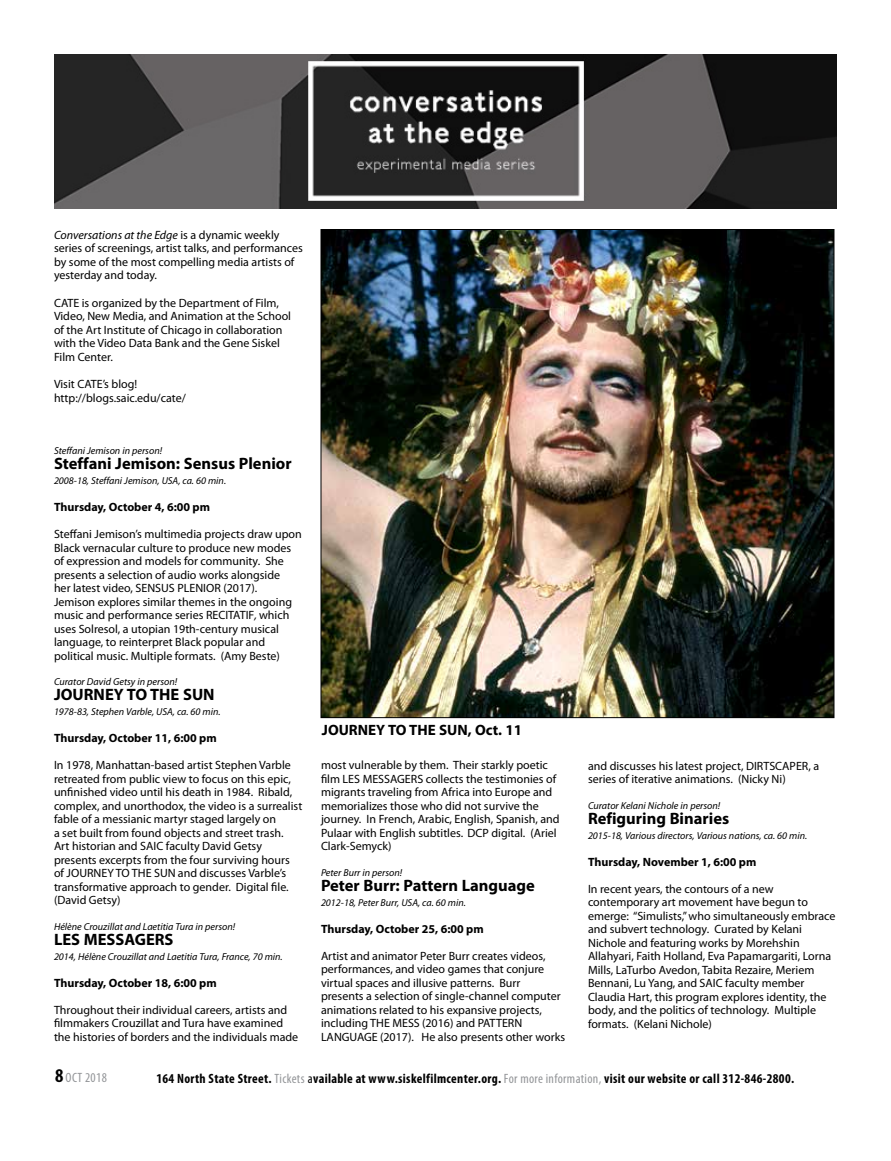
<style>
.page{position:relative;width:891px;height:1161px;background:#fff}
.page>*{position:absolute;margin:0;border:0;box-sizing:border-box;transform-origin:0 0}
.t1{font:700 16.5px "Myriad Pro";color:#000}
.t2{font:700 15px "Myriad Pro";color:#000}
.t3{font:700 condensed 13.5px "Myriad Pro";letter-spacing:.025em;color:#000}
.t4{font:condensed 13.5px "Myriad Pro";letter-spacing:.025em;color:#939598}
.t5{font:12px/13.5px "Myriad Pro";color:#000}
.t6{font:700 12px "Myriad Pro";color:#000}
.t7{font:italic 10.2px "Myriad Pro";color:#000}
.s1{font-style:italic}
.s2{font-weight:700;font-size:19.5px;color:#000}
.s3{font-weight:400;color:#939598}
.s4{font-weight:400}
</style>
<div class="page">
<img style="left:54px;top:54px;width:782px;height:155px">
<img style="left:323px;top:231px;width:509px;height:485px">
<p class="t5" style="left:54px;top:228px;width:250px"><span class="s1">Conversations at the Edge</span> is a dynamic weekly series of screenings, artist talks, and performances by some of the most compelling media artists of yesterday and today.</p>
<p class="t5" style="left:54px;top:296px;width:239px">CATE is organized by the Department of Film, Video, New Media, and Animation at the School of the Art Institute of Chicago in collaboration with the Video Data Bank and the Gene Siskel Film Center.</p>
<p class="t5" style="left:54px;top:377px;width:133px">Visit CATE’s blog! http://blogs.saic.edu/cate/</p>
<p class="t7" style="left:54px;top:445px;width:110px">Steffani Jemison in person!</p>
<h1 class="t1" style="left:54px;top:453px;width:239px">Steffani Jemison: Sensus Plenior</h1>
<p class="t7" style="left:54px;top:475px;width:174px">2008-18, Steffani Jemison, USA, ca. 60 min.</p>
<p class="t6" style="left:54px;top:500px;width:158px">Thursday, October 4, 6:00 pm</p>
<p class="t5" style="left:54px;top:527px;width:249px">Steffani Jemison’s multimedia projects draw upon Black vernacular culture to produce new modes of expression and models for community. She presents a selection of audio works alongside<br>her latest video, SENSUS PLENIOR (2017).<br>Jemison explores similar themes in the ongoing music and performance series RECITATIF<span class="s1">,</span> which uses Solresol, a utopian 19th-century musical language, to reinterpret Black popular and political music. Multiple formats. (Amy Beste)</p>
<p class="t7" style="left:54px;top:676px;width:125px">Curator David Getsy in person!</p>
<h1 class="t1" style="left:54px;top:684px;width:162px">JOURNEY TO THE SUN</h1>
<p class="t7" style="left:54px;top:706px;width:168px">1978-83, Stephen Varble, USA, ca. 60 min.</p>
<p class="t6" style="left:54px;top:731px;width:164px">Thursday, October 11, 6:00 pm</p>
<p class="t5" style="left:54px;top:758px;width:250px">In 1978, Manhattan-based artist Stephen Varble retreated from public view to focus on this epic, unfinished video until his death in 1984. Ribald, complex, and unorthodox, the video is a surrealist fable of a messianic martyr staged largely on<br>a set built from found objects and street trash.<br>Art historian and SAIC faculty David Getsy presents excerpts from the four surviving hours of JOURNEY TO THE SUN and discusses Varble’s transformative approach to gender. Digital file. (David Getsy)</p>
<p class="t7" style="left:54px;top:920px;width:183px">Hélène Crouzillat and Laetitia Tura in person!</p>
<h1 class="t1" style="left:54px;top:929px;width:121px">LES MESSAGERS</h1>
<p class="t7" style="left:54px;top:950px;width:230px">2014, Hélène Crouzillat and Laetitia Tura, France, 70 min.</p>
<p class="t6" style="left:54px;top:975px;width:164px">Thursday, October 18, 6:00 pm</p>
<p class="t5" style="left:54px;top:1003px;width:246px">Throughout their individual careers, artists and filmmakers Crouzillat and Tura have examined the histories of borders and the individuals made</p>
<p class="t2" style="left:322px;top:720px;width:202px">JOURNEY TO THE SUN, Oct. 11</p>
<p class="t5" style="left:321px;top:758px;width:240px">most vulnerable by them. Their starkly poetic film LES MESSAGERS collects the testimonies of migrants traveling from Africa into Europe and memorializes those who did not survive the journey. In French, Arabic, English, Spanish, and Pulaar with English subtitles. DCP digital. (Ariel Clark-Semyck)</p>
<p class="t7" style="left:321px;top:866px;width:83px">Peter Burr in person!</p>
<h1 class="t1" style="left:321px;top:874px;width:215px">Peter Burr: Pattern Language</h1>
<p class="t7" style="left:321px;top:896px;width:146px">2012-18, Peter Burr, USA, ca. 60 min.</p>
<p class="t6" style="left:321px;top:921px;width:164px">Thursday, October 25, 6:00 pm</p>
<p class="t5" style="left:321px;top:949px;width:246px">Artist and animator Peter Burr creates videos, performances, and video games that conjure virtual spaces and illusive patterns. Burr presents a selection of single-channel computer animations related to his expansive projects, including THE MESS (2016) and PATTERN LANGUAGE (2017). He also presents other works</p>
<p class="t5" style="left:588px;top:759px;width:233px">and discusses his latest project, DIRTSCAPER, a series of iterative animations. (Nicky Ni)</p>
<p class="t7" style="left:588px;top:799px;width:134px">Curator Kelani Nichole in person!</p>
<h1 class="t1" style="left:588px;top:807px;width:143px">Refiguring Binaries</h1>
<p class="t7" style="left:588px;top:829px;width:221px">2015-18, Various directors, Various nations, ca. 60 min.</p>
<p class="t6" style="left:588px;top:854px;width:170px">Thursday, November 1, 6:00 pm</p>
<p class="t5" style="left:588px;top:882px;width:249px">In recent years, the contours of a new contemporary art movement have begun to emerge: “Simulists,” who simultaneously embrace and subvert technology. Curated by Kelani Nichole and featuring works by Morehshin Allahyari, Faith Holland, Eva Papamargariti, Lorna Mills, LaTurbo Avedon, Tabita Rezaire, Meriem Bennani, Lu Yang, and SAIC faculty member Claudia Hart, this program explores identity, the body, and the politics of technology. Multiple formats. (Kelani Nichole)</p>
<p class="t4" style="left:55px;top:1070px;width:53px"><span class="s2">8</span> OCT 2018</p>
<p class="t3" style="left:156px;top:1070px;width:639px">164 North State Street. <span class="s3">Tickets</span> <span class="s4">a</span>vailable at www.siskelfilmcenter.org. <span class="s3">For more information,</span> visit our website or call 312-846-2800.</p>
</div>
